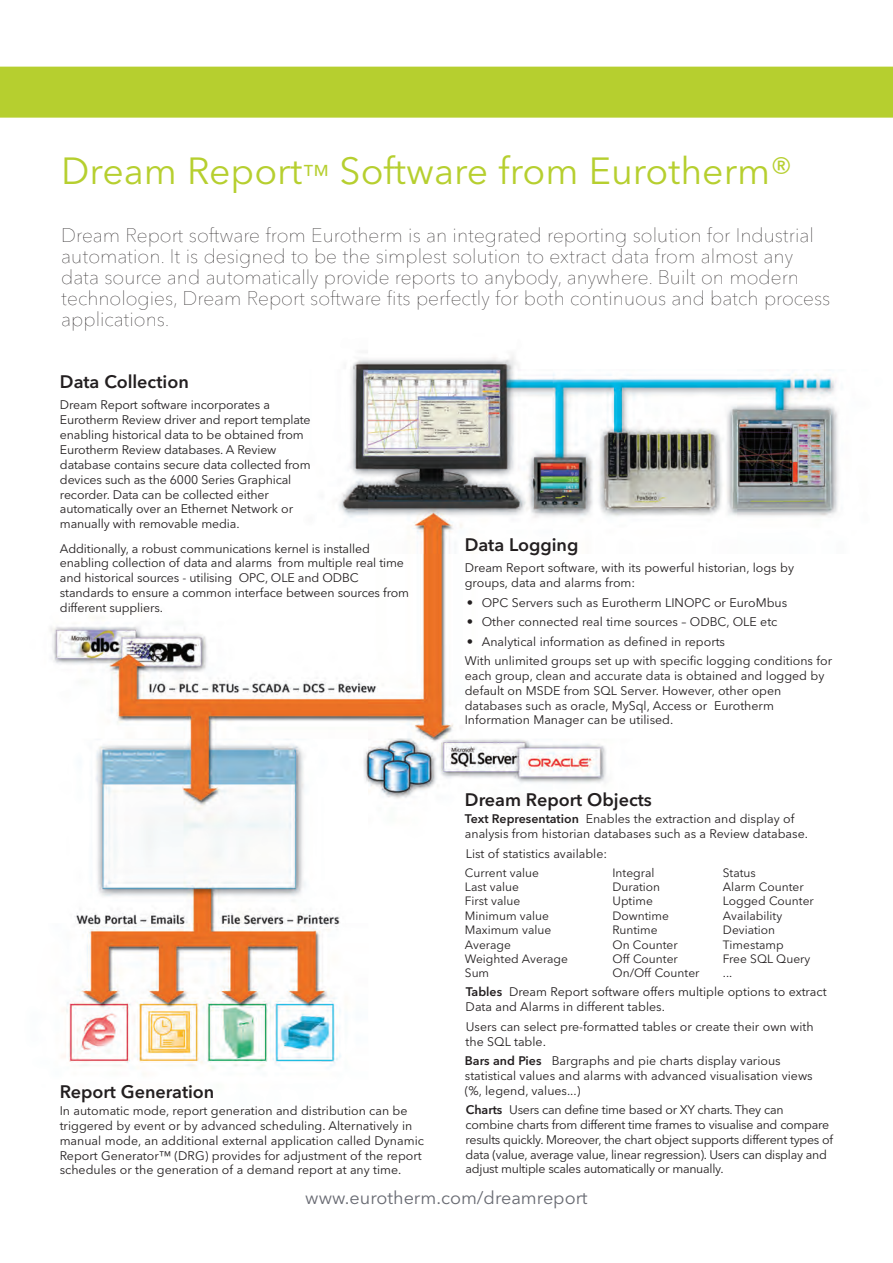
<style>
.page{position:relative;width:893px;height:1263px;background:#fff}
.page>*{position:absolute;margin:0;border:0;box-sizing:border-box;transform-origin:0 0}
.t1{font:37.5px "Avenir Next LT Pro";color:#b6cf2f}
.t2{font:200 19.5px/21px "Avenir Next LT Pro";color:#231f20}
.t3{font:600 18px "Avenir Next LT Pro";color:#231f20}
.t4{font:18px "Avenir Next LT Pro";color:#696b73}
.t5{font:12.3px/14.9px "Avenir Next LT Pro";color:#231f20}
.t6{font:12.3px/14.9px "Avenir Next LT Pro";letter-spacing:-.025em;color:#231f20}
.t7{font:12px "Avenir Next LT Pro";color:#231f20}
.s1{font-size:27px}
.s2{font-size:12.75px}
.s3{font-weight:600}
</style>
<div class="page">
<img style="left:0;top:66px;width:892px;height:1004px">
<div style="left:0;top:67px;width:893px;height:51px;background:#b6cf2f"></div>
<p class="t1" style="left:61px;top:155px;width:733px">Dream Report<span class="s1">™</span> Software from Eurotherm®</p>
<p class="t2" style="left:61px;top:226px;width:770px">Dream Report software from Eurotherm is an integrated reporting solution for Industrial automation. It is designed to be the simplest solution to extract data from almost any data source and automatically provide reports to anybody, anywhere. Built on modern technologies, Dream Report software fits perfectly for both continuous and batch process applications.</p>
<p class="t3" style="left:60px;top:375px;width:130px">Data Collection</p>
<p class="t5" style="left:60px;top:399px;width:252px">Dream Report software incorporates a Eurotherm Review driver and report template enabling historical data to be obtained from Eurotherm Review databases. A Review database contains secure data collected from devices such as the 6000 Series Graphical recorder. Data can be collected either automatically over an Ethernet Network or manually with removable media.</p>
<p class="t5" style="left:60px;top:542px;width:351px">Additionally, a robust communications kernel is installed enabling collection of data and alarms from multiple real time and historical sources - utilising OPC, OLE and ODBC standards to ensure a common interface between sources from different suppliers.</p>
<p class="t3" style="left:60px;top:1084px;width:156px">Report Generation</p>
<p class="t5" style="left:60px;top:1104px;width:366px">In automatic mode, report generation and distribution can be triggered by event or by advanced scheduling. Alternatively in manual mode, an additional external application called Dynamic Report Generator™ (DRG) provides for adjustment of the report schedules or the generation of a demand report at any time.</p>
<p class="t3" style="left:465px;top:537px;width:115px">Data Logging</p>
<p class="t5" style="left:465px;top:562px;width:331px">Dream Report software, with its powerful historian, logs by groups, data and alarms from:</p>
<p class="t5" style="left:467px;top:596px;width:322px"><span class="s2">•</span> OPC Servers such as Eurotherm LINOPC or EuroMbus</p>
<p class="t5" style="left:467px;top:615px;width:312px"><span class="s2">•</span> Other connected real time sources – ODBC, OLE etc</p>
<p class="t5" style="left:465px;top:633px;width:369px;line-height:19.2px"><span class="s2">•</span> Analytical information as defined in reports<br>With unlimited groups set up with specific logging conditions for</p>
<p class="t5" style="left:465px;top:669px;width:361px">each group, clean and accurate data is obtained and logged by default on MSDE from SQL Server. However, other open databases such as oracle, MySql, Access or Eurotherm Information Manager can be utilised.</p>
<p class="t3" style="left:465px;top:793px;width:189px">Dream Report Objects</p>
<p class="t5" style="left:465px;top:813px;width:345px"><span class="s3">Text Representation</span> Enables the extraction and display of analysis from historian databases such as a Review database.</p>
<p class="t5" style="left:466px;top:847px;width:143px">List of statistics available:</p>
<p class="t7" style="left:465px;top:867px;width:76px">Current value</p>
<p class="t7" style="left:612px;top:867px;width:43px">Integral</p>
<p class="t7" style="left:723px;top:867px;width:34px">Status</p>
<p class="t7" style="left:465px;top:882px;width:56px">Last value</p>
<p class="t7" style="left:612px;top:882px;width:49px">Duration</p>
<p class="t7" style="left:723px;top:882px;width:82px">Alarm Counter</p>
<p class="t7" style="left:465px;top:896px;width:57px">First value</p>
<p class="t7" style="left:612px;top:896px;width:42px">Uptime</p>
<p class="t7" style="left:723px;top:896px;width:92px">Logged Counter</p>
<p class="t7" style="left:465px;top:911px;width:86px">Minimum value</p>
<p class="t7" style="left:612px;top:911px;width:58px">Downtime</p>
<p class="t7" style="left:723px;top:911px;width:61px">Availability</p>
<p class="t7" style="left:465px;top:925px;width:88px">Maximum value</p>
<p class="t7" style="left:612px;top:925px;width:47px">Runtime</p>
<p class="t7" style="left:723px;top:925px;width:54px">Deviation</p>
<p class="t7" style="left:465px;top:939px;width:48px">Average</p>
<p class="t7" style="left:612px;top:939px;width:67px">On Counter</p>
<p class="t7" style="left:723px;top:939px;width:62px">Timestamp</p>
<p class="t7" style="left:465px;top:954px;width:105px">Weighted Average</p>
<p class="t7" style="left:612px;top:954px;width:67px">Off Counter</p>
<p class="t7" style="left:723px;top:954px;width:89px">Free SQL Query</p>
<p class="t7" style="left:465px;top:968px;width:26px">Sum</p>
<p class="t7" style="left:612px;top:968px;width:88px">On/Off Counter</p>
<p class="t7" style="left:723px;top:968px;width:11px">...</p>
<p class="t5" style="left:466px;top:985px;width:362px"><span class="s3">Tables</span> Dream Report software offers multiple options to extract<br>Data and Alarms in different tables.</p>
<p class="t5" style="left:466px;top:1020px;width:349px">Users can select pre-formatted tables or create their own with the SQL table<span class="s2">.</span></p>
<p class="t5" style="left:465px;top:1054px;width:349px"><span class="s3">Bars and Pies</span> Bargraphs and pie charts display various statistical values and alarms with advanced visualisation views (%, legend, values...)</p>
<p class="t6" style="left:466px;top:1103px;width:369px"><span class="s3">Charts</span> Users can define time based or XY charts. They can combine charts from different time frames to visualise and compare results quickly. Moreover, the chart object supports different types of data (value, average value, linear regression). Users can display and adjust multiple scales automatically or manually.</p>
<p class="t4" style="left:305px;top:1190px;width:284px">www.eurotherm.com/dreamreport</p>
</div>
